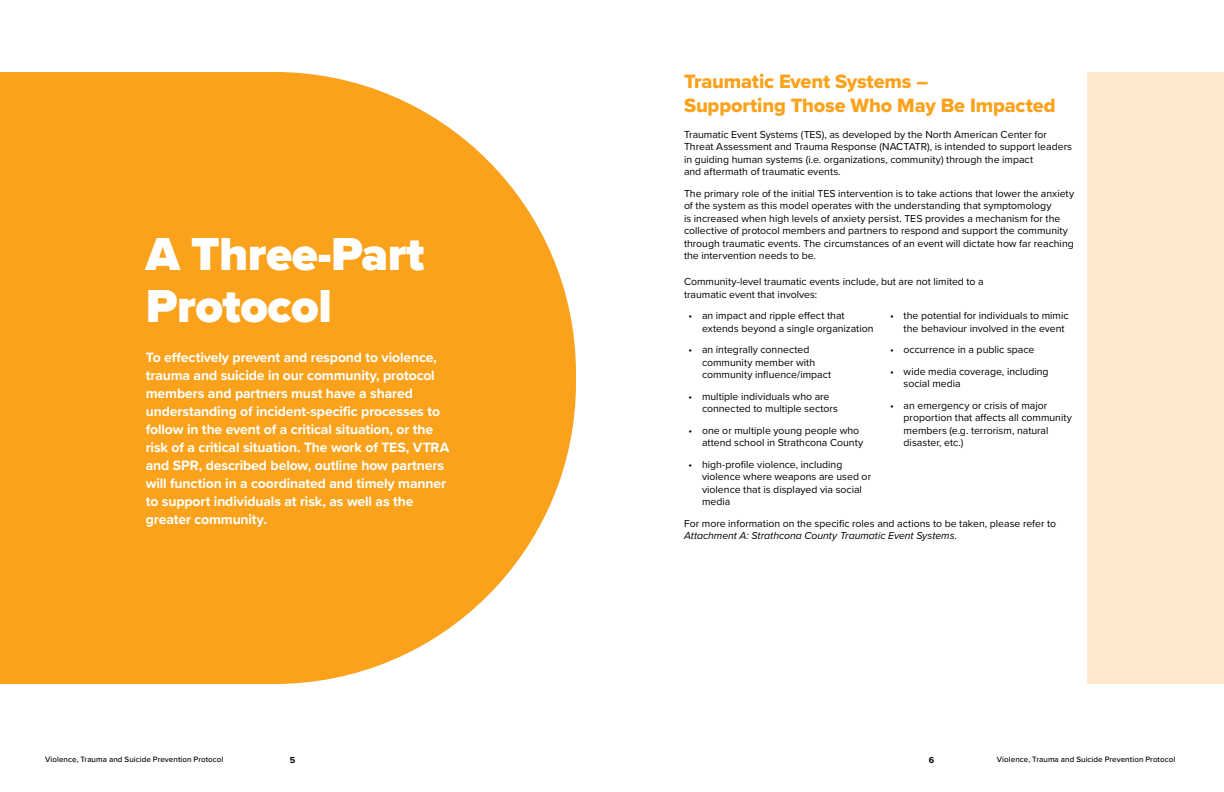
<style>
.page{position:relative;width:1224px;height:792px;background:#fff}
.page>*{position:absolute;margin:0;border:0;box-sizing:border-box;transform-origin:0 0}
.t1{font:900 48px/52px "Proxima Nova";letter-spacing:-.01em;color:#fff}
.t2{font:20px/24px "Proxima Nova Extrabld";letter-spacing:-.01em;color:#faa21b}
.t3{font:700 14px/18px "Proxima Nova";letter-spacing:-.01em;color:#fff}
.t4{font:10.5px/12.5px "Proxima Nova";color:#000}
.t5{font:700 9px "Proxima Nova";color:#000}
.t6{font:500 8px "Proxima Nova";letter-spacing:.01em;color:#000}
.s1{font-style:italic}
</style>
<div class="page">
<svg style="left:0;top:72px;width:576px;height:612px;background:#faab33"></svg>
<div style="left:1088px;top:72px;width:136px;height:612px;background:#ffe9cc"></div>
<h1 class="t1" style="left:146px;top:227px;width:280px">A Three-Part<br>Protocol</h1>
<p class="t3" style="left:146px;top:348px;width:305px">To effectively prevent and respond to violence, trauma and suicide in our community, protocol members and partners must have a shared understanding of incident-specific processes to follow in the event of a critical situation, or the risk of a critical situation. The work of TES, VTRA and SPR, described below, outline how partners will function in a coordinated and timely manner to support individuals at risk, as well as the greater community.</p>
<h2 class="t2" style="left:684px;top:69px;width:373px">Traumatic Event Systems –<br>Supporting Those Who May Be Impacted</h2>
<p class="t4" style="left:684px;top:128px;width:390px">Traumatic Event Systems (TES), as developed by the North American Center for Threat Assessment and Trauma Response (NACTATR), is intended to support leaders in guiding human systems (i.e. organizations, community) through the impact<br>and aftermath of traumatic events.</p>
<p class="t4" style="left:684px;top:187px;width:392px">The primary role of the initial TES intervention is to take actions that lower the anxiety of the system as this model operates with the understanding that symptomology<br>is increased when high levels of anxiety persist. TES provides a mechanism for the collective of protocol members and partners to respond and support the community through traumatic events. The circumstances of an event will dictate how far reaching the intervention needs to be.</p>
<p class="t4" style="left:684px;top:275px;width:301px">Community-level traumatic events include, but are not limited to a traumatic event that involves:</p>
<p class="t4" style="left:702px;top:309px;width:173px;text-indent:-14px">• an impact and ripple effect that extends beyond a single organization</p>
<p class="t4" style="left:702px;top:343px;width:131px;text-indent:-14px">• an integrally connected community member with community influence/impact</p>
<p class="t4" style="left:702px;top:390px;width:138px;text-indent:-14px">• multiple individuals who are connected to multiple sectors</p>
<p class="t4" style="left:702px;top:424px;width:163px;text-indent:-14px">• one or multiple young people who attend school in Strathcona County</p>
<p class="t4" style="left:702px;top:458px;width:171px;text-indent:-14px">• high-profile violence, including violence where weapons are used or violence that is displayed via social media</p>
<p class="t4" style="left:904px;top:309px;width:167px;text-indent:-14px">• the potential for individuals to mimic the behaviour involved in the event</p>
<p class="t4" style="left:890px;top:343px;width:146px">• occurrence in a public space</p>
<p class="t4" style="left:904px;top:365px;width:147px;text-indent:-14px">• wide media coverage, including social media</p>
<p class="t4" style="left:904px;top:399px;width:170px;text-indent:-14px">• an emergency or crisis of major proportion that affects all community members (e.g. terrorism, natural disaster, etc.)</p>
<p class="t4" style="left:684px;top:517px;width:374px">For more information on the specific roles and actions to be taken, please refer to<br><span class="s1">Attachment A: Strathcona County Traumatic Event Systems</span>.</p>
<p class="t6" style="left:45px;top:754px;width:180px">Violence, Trauma and Suicide Prevention Protocol</p>
<p class="t5" style="left:290px;top:753px;width:7px">5</p>
<p class="t5" style="left:929px;top:753px;width:7px">6</p>
<p class="t6" style="left:997px;top:754px;width:180px">Violence, Trauma and Suicide Prevention Protocol</p>
</div>
